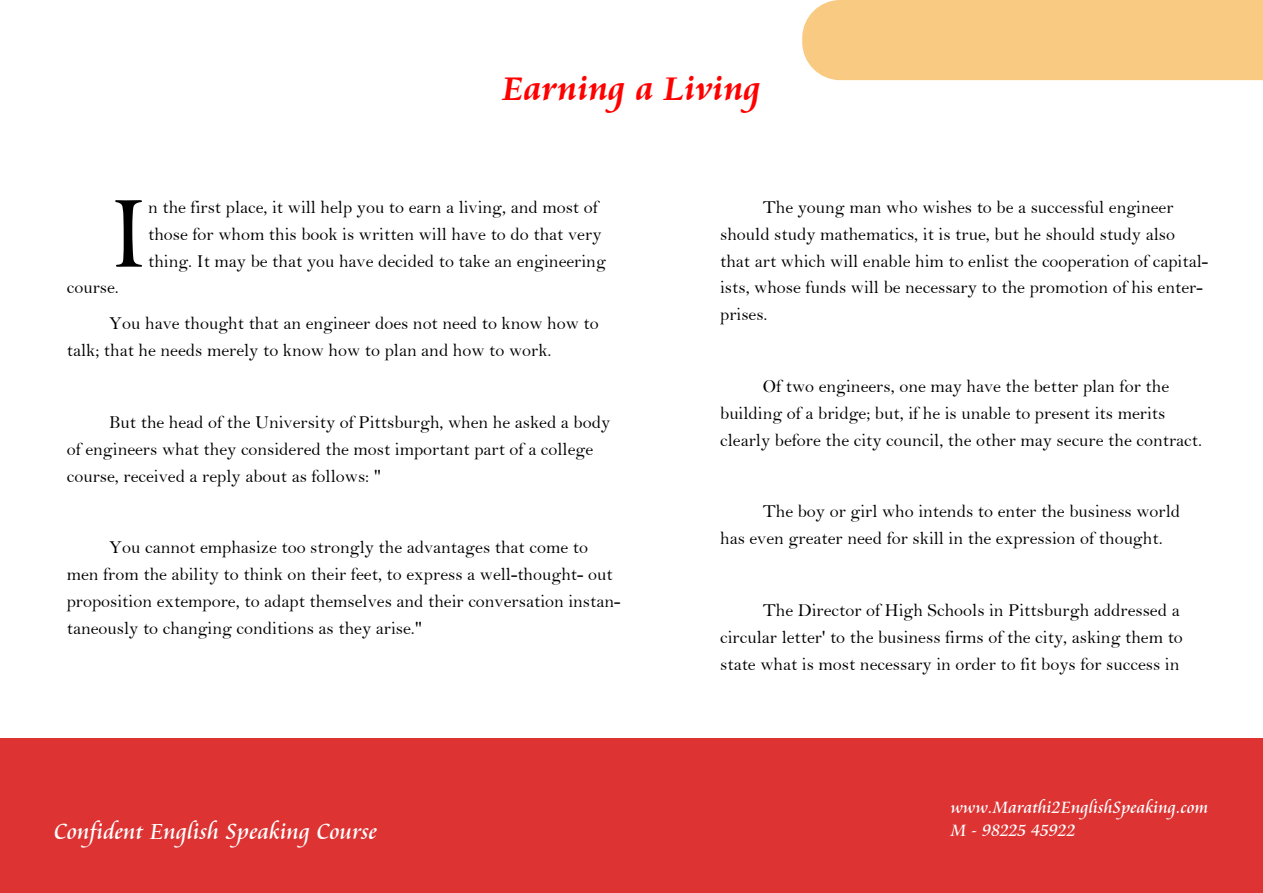
<style>
.page{position:relative;width:1263px;height:893px;background:#fff}
.page>*{position:absolute;margin:0;border:0;box-sizing:border-box;transform-origin:0 0}
.t1{font:103.2px "Bell";color:#000}
.t2{font:700 36px "Cataneo BT";color:#f00}
.t3{font:24px "Cataneo BT";color:#fff}
.t4{font:18.3px/26.8px "Bell";color:#000}
.t5{font:18px/23.4px "Cataneo BT";color:#fff}
</style>
<div class="page">
<div style="left:0;top:738px;width:1263px;height:155px;background:#d33"></div>
<div style="left:802px;top:0;width:461px;height:80px;background:#f8ca82"></div>
<h2 class="t2" style="left:502px;top:72px;width:259px">Earning a Living</h2>
<h1 class="t1" style="left:109px;top:195px;width:40px">I</h1>
<p class="t4" style="left:148px;top:196px;width:459px">n the first place, it will help you to earn a living, and most of those for whom this book is written will have to do that very thing. It may be that you have decided to take an engineering</p>
<p class="t4" style="left:109px;top:272px;width:491px;line-height:35.8px;text-indent:-43px">course.<br>You have thought that an engineer does not need to know how to</p>
<p class="t4" style="left:67px;top:339px;width:486px">talk; that he needs merely to know how to plan and how to work.</p>
<p class="t4" style="left:67px;top:411px;width:545px;text-indent:43px">But the head of the University of Pittsburgh, when he asked a body of engineers what they considered the most important part of a college course, received a reply about as follows: "</p>
<p class="t4" style="left:67px;top:536px;width:555px;text-indent:43px">You cannot emphasize too strongly the advantages that come to men from the ability to think on their feet, to express a well-thought- out proposition extempore, to adapt themselves and their conversation instan&shy;taneously to changing conditions as they arise."</p>
<h3 class="t3" style="left:54px;top:820px;width:325px">Confident English Speaking Course</h3>
<p class="t4" style="left:720px;top:195px;width:489px;text-indent:43px">The young man who wishes to be a successful engineer should study mathematics, it is true, but he should study also that art which will enable him to enlist the cooperation of capital&shy;ists, whose funds will be necessary to the promotion of his enter&shy;prises.</p>
<p class="t4" style="left:720px;top:375px;width:483px;text-indent:43px">Of two engineers, one may have the better plan for the building of a bridge; but, if he is unable to present its merits clearly before the city council, the other may secure the contract.</p>
<p class="t4" style="left:720px;top:500px;width:462px;text-indent:43px">The boy or girl who intends to enter the business world has even greater need for skill in the expression of thought.</p>
<p class="t4" style="left:720px;top:599px;width:464px;text-indent:43px">The Director of High Schools in Pittsburgh addressed a circular letter' to the business firms of the city, asking them to state what is most necessary in order to fit boys for success in</p>
<p class="t5" style="left:951px;top:797px;width:259px">www.Marathi2EnglishSpeaking.com<br>M - 98225 45922</p>
</div>
